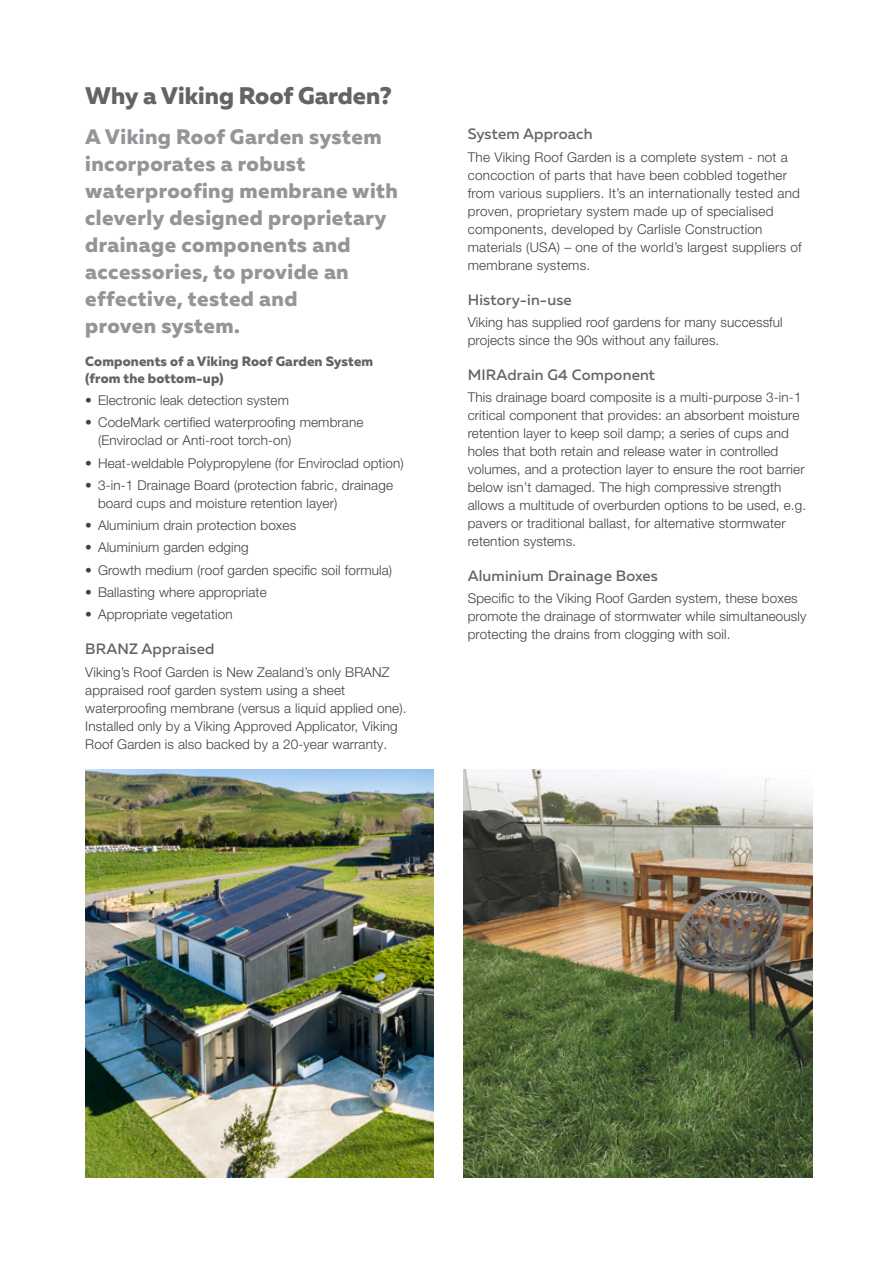
<style>
.page{position:relative;width:893px;height:1263px;background:#fff}
.page>*{position:absolute;margin:0;border:0;box-sizing:border-box;transform-origin:0 0}
.t1{font:800 24px "Muller";color:#636466}
.t2{font:800 21px/27px "Muller";letter-spacing:.02em;color:#939598}
.t3{font:500 15px "Muller";letter-spacing:.01em;color:#636466}
.t4{font:300 13.5px/18px "Helvetica Neue LT Pro";letter-spacing:.01em;color:#414042}
.t5{font:800 13.5px/16.5px "Muller";letter-spacing:.01em;color:#636466}
</style>
<div class="page">
<img style="left:85px;top:769px;width:349px;height:409px">
<img style="left:463px;top:769px;width:349px;height:408px">
<h1 class="t1" style="left:85px;top:80px;width:308px">Why a Viking Roof Garden?</h1>
<h2 class="t2" style="left:85px;top:123px;width:314px">A Viking Roof Garden system incorporates a robust waterproofing membrane with cleverly designed proprietary drainage components and accessories, to provide an effective, tested and<br>proven system.</h2>
<p class="t5" style="left:85px;top:354px;width:290px">Components of a Viking Roof Garden System (from the bottom-up)</p>
<p class="t4" style="left:85px;top:391px;width:205px">• Electronic leak detection system</p>
<p class="t4" style="left:98px;top:413px;width:267px;text-indent:-13px">• CodeMark certified waterproofing membrane (Enviroclad or Anti-root torch-on)</p>
<p class="t4" style="left:85px;top:454px;width:320px">• Heat-weldable Polypropylene (for Enviroclad option)</p>
<p class="t4" style="left:98px;top:476px;width:296px;text-indent:-13px">• 3-in-1 Drainage Board (protection fabric, drainage board cups and moisture retention layer)</p>
<p class="t4" style="left:85px;top:516px;width:212px">• Aluminium drain protection boxes</p>
<p class="t4" style="left:85px;top:538px;width:165px">• Aluminium garden edging</p>
<p class="t4" style="left:85px;top:561px;width:308px">• Growth medium (roof garden specific soil formula)</p>
<p class="t4" style="left:85px;top:583px;width:183px">• Ballasting where appropriate</p>
<p class="t4" style="left:85px;top:605px;width:149px">• Appropriate vegetation</p>
<p class="t3" style="left:85px;top:640px;width:131px">BRANZ Appraised</p>
<p class="t4" style="left:85px;top:662px;width:323px">Viking’s Roof Garden is New Zealand’s only BRANZ appraised roof garden system using a sheet waterproofing membrane (versus a liquid applied one).<br>Installed only by a Viking Approved Applicator, Viking Roof Garden is also backed by a 20-year warranty.</p>
<p class="t3" style="left:468px;top:125px;width:126px">System Approach</p>
<p class="t4" style="left:468px;top:147px;width:335px">The Viking Roof Garden is a complete system - not a concoction of parts that have been cobbled together from various suppliers. It’s an internationally tested and proven, proprietary system made up of specialised components, developed by Carlisle Construction materials (USA) – one of the world’s largest suppliers of membrane systems.</p>
<p class="t3" style="left:468px;top:290px;width:106px">History-in-use</p>
<p class="t4" style="left:468px;top:313px;width:317px">Viking has supplied roof gardens for many successful projects since the 90s without any failures.</p>
<p class="t3" style="left:468px;top:365px;width:189px">MIRAdrain G4 Component</p>
<p class="t4" style="left:468px;top:388px;width:340px">This drainage board composite is a multi-purpose 3-in-1 critical component that provides: an absorbent moisture retention layer to keep soil damp; a series of cups and holes that both retain and release water in controlled volumes, and a protection layer to ensure the root barrier below isn’t damaged. The high compressive strength allows a multitude of overburden options to be used, e.g. pavers or traditional ballast, for alternative stormwater retention systems.</p>
<p class="t3" style="left:468px;top:567px;width:192px">Aluminium Drainage Boxes</p>
<p class="t4" style="left:468px;top:589px;width:340px">Specific to the Viking Roof Garden system, these boxes promote the drainage of stormwater while simultaneously protecting the drains from clogging with soil.</p>
</div>
